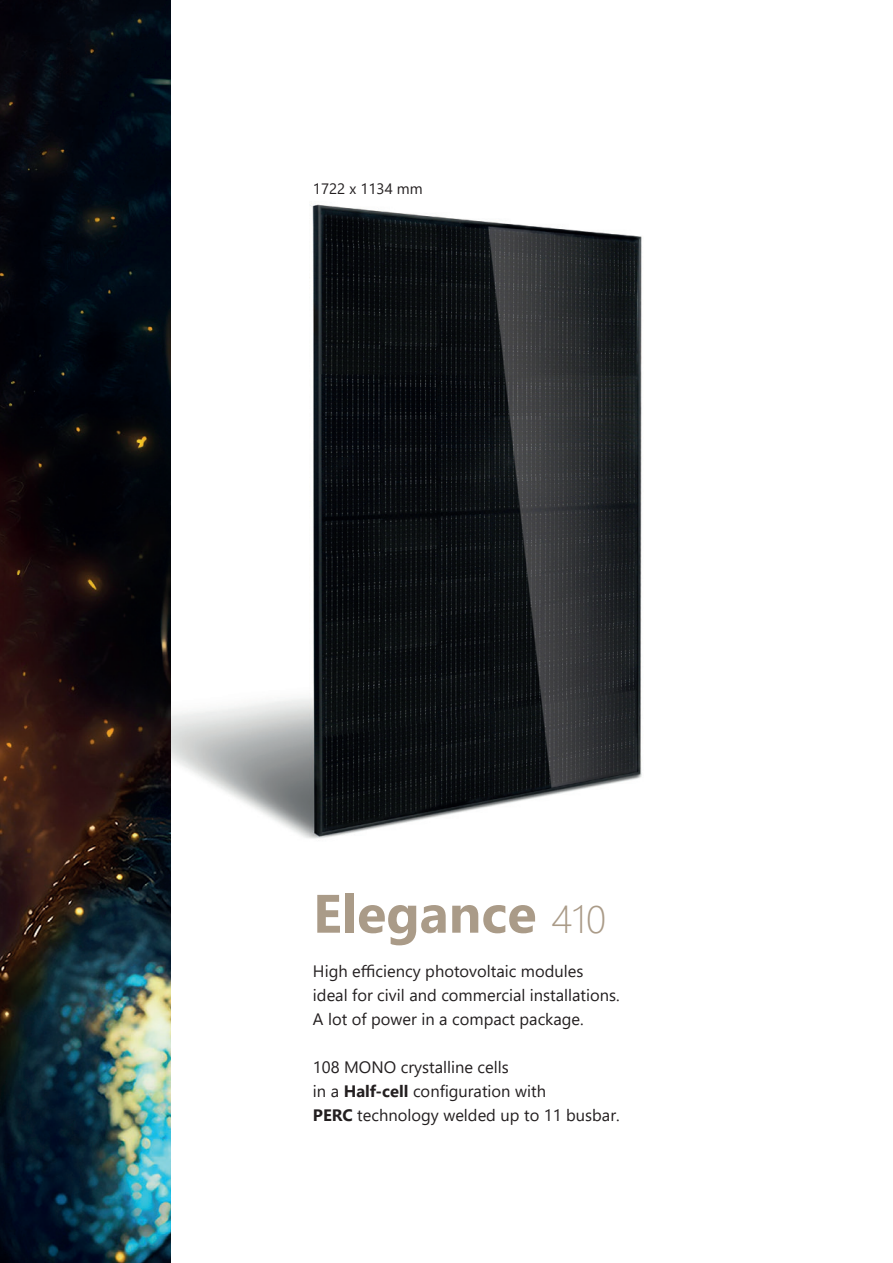
<style>
.page{position:relative;width:893px;height:1263px;background:#fff}
.page>*{position:absolute;margin:0;border:0;box-sizing:border-box;transform-origin:0 0}
.t1{font:700 54px "Segoe UI";color:#aa9b88}
.t2{font:16.5px/24px "Segoe UI";color:#231f20}
.t3{font:15px "Segoe UI";color:#231f20}
.s1{font-weight:300;font-size:39px}
.s2{font-weight:700}
</style>
<div class="page">
<img style="left:170px;top:174px;width:472px;height:700px">
<img style="left:0;top:0;width:170px;height:1263px">
<p class="t3" style="left:313px;top:176px;width:111px">1722 x 1134 mm</p>
<p class="t1" style="left:313px;top:870px;width:295px">Elegance <span class="s1">410</span></p>
<p class="t2" style="left:313px;top:959px;width:308px">High efficiency photovoltaic modules ideal for civil and commercial installations.<br>A lot of power in a compact package.</p>
<p class="t2" style="left:313px;top:1055px;width:308px">108 MONO crystalline cells<br>in a <span class="s2">Half-cell</span> configuration with<br><span class="s2">PERC</span> technology welded up to 11 busbar.</p>
</div>
